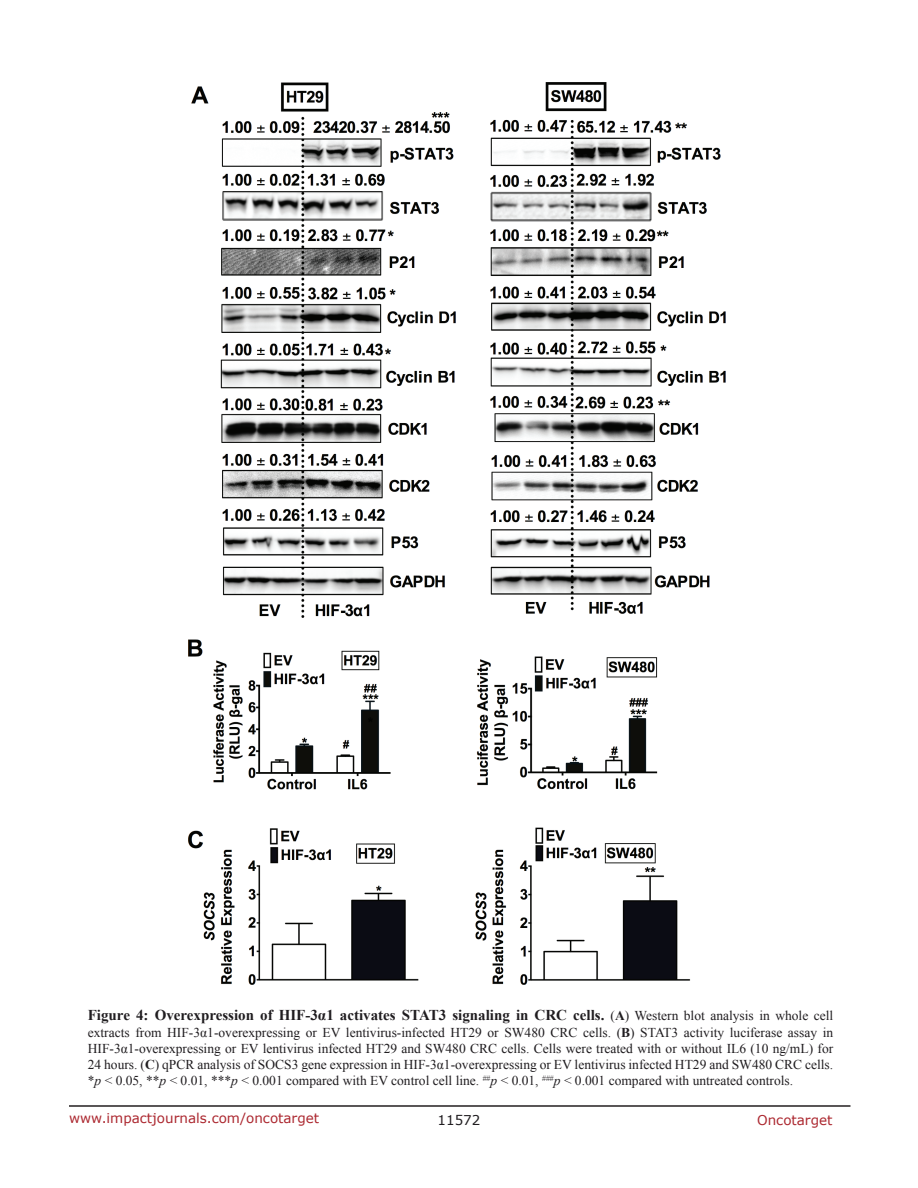
<style>
.page{position:relative;width:918px;height:1188px;background:#fff}
.page>*{position:absolute;margin:0;border:0;box-sizing:border-box;transform-origin:0 0}
.t1{font:700 15px "Times New Roman";color:#201d20}
.t2{font:13.5px/16.2px "Times New Roman";color:#201d20;text-align:justify}
.t3{font:13.5px "Verdana";color:#ac2830}
.t4{font:13.5px "Verdana";color:#201d20}
.s1{font-weight:400;font-size:13.5px}
.s2{font-size:13.5px}
.s3{font-weight:700}
.s4{font-style:italic}
</style>
<div class="page">
<hr style="left:69px;top:1105px;width:781px;height:2px;background:#231f20">
<img style="left:189px;top:82px;width:536px;height:902px">
<p class="t1" style="left:88px;top:1005px;width:747px">Figure 4: Overexpression of HIF-3α1 activates STAT3 signaling in CRC cells. <span class="s1">(</span><span class="s2">A</span><span class="s1">) Western blot analysis in whole cell</span></p>
<p class="t2" style="left:88px;top:1024px;width:747px">extracts from HIF-3α1-overexpressing or EV lentivirus-infected HT29 or SW480 CRC cells. (<span class="s3">B</span>) STAT3 activity luciferase assay in HIF-3α1-overexpressing or EV lentivirus infected HT29 and SW480 CRC cells. Cells were treated with or without IL6 (10 ng/mL) for 24 hours. (<span class="s3">C</span>) qPCR analysis of SOCS3 gene expression in HIF-3α1-overexpressing or EV lentivirus infected HT29 and SW480 CRC cells. *<span class="s4">p</span> &lt; 0.05, **<span class="s4">p</span> &lt; 0.01, ***<span class="s4">p</span> &lt; 0.001 compared with EV control cell line. <sup>##</sup><span class="s4">p</span> &lt; 0.01, <sup>###</sup><span class="s4">p</span> &lt; 0.001 compared with untreated controls.</p>
<p class="t3" style="left:69px;top:1109px;width:252px">www.impactjournals.com/oncotarget</p>
<p class="t4" style="left:438px;top:1111px;width:44px">11572</p>
<p class="t3" style="left:757px;top:1111px;width:77px">Oncotarget</p>
</div>
